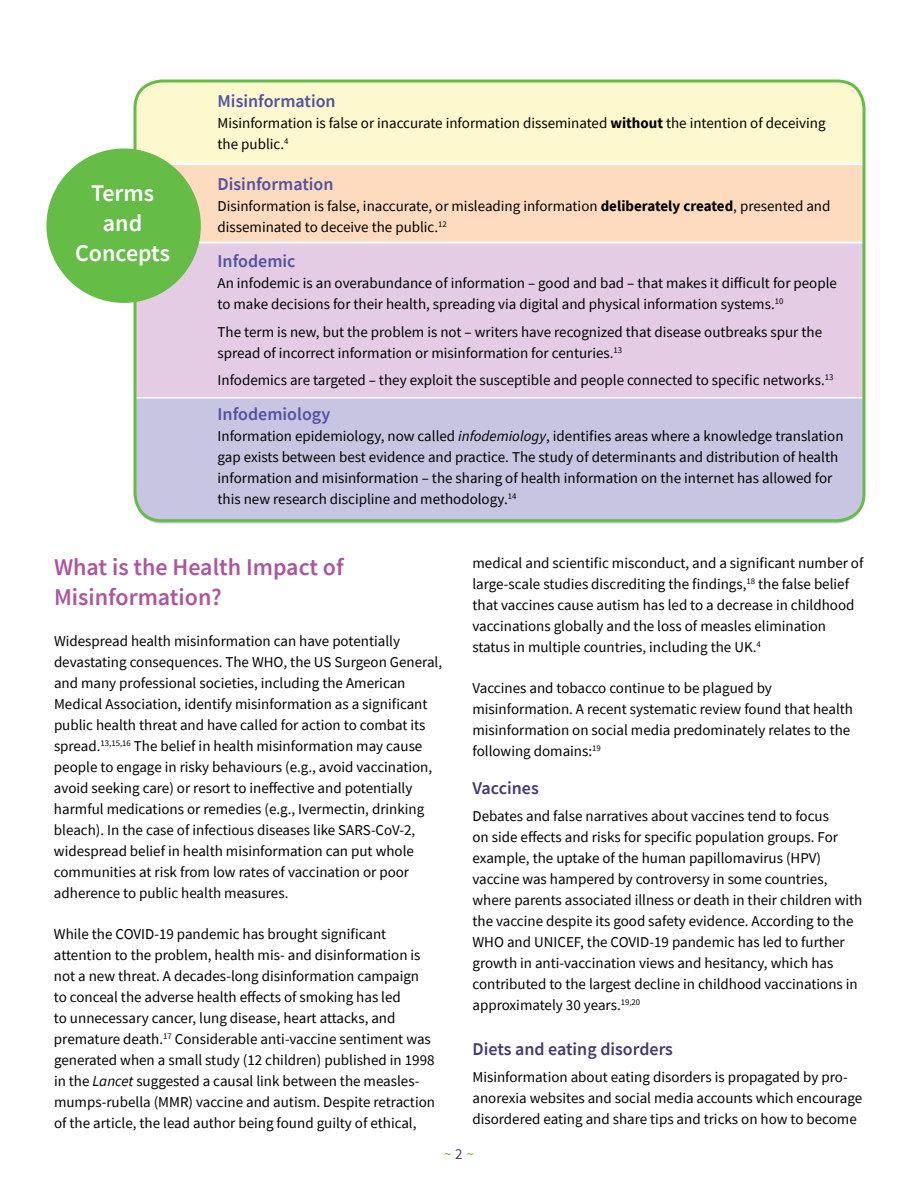
<style>
.page{position:relative;width:918px;height:1188px;background:#fff}
.page>*{position:absolute;margin:0;border:0;box-sizing:border-box;transform-origin:0 0}
.t1{font:600 24px/30px "Source Sans Pro";color:#ae55a1}
.t2{font:600 24px/30px "Source Sans Pro";color:#fff;text-align:center}
.t3{font:600 18px "Source Sans Pro";color:#5251a2}
.t4{font:600 18px "Source Sans Pro";color:#453a6e}
.t5{font:15px/21px "Source Sans Pro";color:#000}
.t6{font:15px "Source Sans Pro";color:#65bc46}
.s1{font-weight:700}
.s2{font-style:italic}
.s3{color:#453a6e}
</style>
<div class="page">
<div style="left:134px;top:164px;width:731px;height:79px;background:#fedabe;border:2px solid #fff"></div>
<div style="left:134px;top:79px;width:728px;height:86px;background:#fdf8cd"></div>
<div style="left:134px;top:399px;width:729px;height:125px;background:#c7c5e2"></div>
<div style="left:134px;top:242px;width:731px;height:157px;background:#e4cde4;border:2px solid #fff"></div>
<div style="left:134px;top:80px;width:732px;height:442px;border:3px solid #65bc46;border-radius:27px"></div>
<div style="left:46px;top:149px;width:155px;height:154px;background:#65bc46;border-radius:50%"></div>
<p class="t2" style="left:75px;top:178px;width:96px">Terms and<br>Concepts</p>
<p class="t3" style="left:218px;top:89px;width:120px">Misinformation</p>
<p class="t5" style="left:218px;top:113px;width:610px">Misinformation is false or inaccurate information disseminated <span class="s1">without</span> the intention of deceiving the public.<sup>4</sup></p>
<p class="t3" style="left:218px;top:173px;width:117px">Disinformation</p>
<p class="t5" style="left:218px;top:196px;width:614px">Disinformation is false, inaccurate, or misleading information <span class="s1">deliberately created</span>, presented and disseminated to deceive the public.<sup>12</sup></p>
<p class="t3" style="left:218px;top:249px;width:80px">Infodemic</p>
<p class="t5" style="left:218px;top:272px;width:621px">An infodemic is an overabundance of information – good and bad – that makes it difficult for people to make decisions for their health, spreading via digital and physical information systems.<sup>10</sup></p>
<p class="t5" style="left:218px;top:321px;width:606px">The term is new, but the problem is not – writers have recognized that disease outbreaks spur the spread of incorrect information or misinformation for centuries.<sup>13</sup></p>
<p class="t5" style="left:218px;top:370px;width:617px">Infodemics are targeted – they exploit the susceptible and people connected to specific networks.<sup>13</sup></p>
<p class="t3" style="left:218px;top:402px;width:114px">Infodemiology</p>
<p class="t5" style="left:218px;top:425px;width:628px">Information epidemiology, now called <span class="s2">infodemiology</span>, identifies areas where a knowledge translation gap exists between best evidence and practice. The study of determinants and distribution of health information and misinformation – the sharing of health information on the internet has allowed for this new research discipline and methodology.<sup>14</sup></p>
<p class="t1" style="left:54px;top:551px;width:291px">What is the Health Impact of<br>Misinformation?</p>
<p class="t5" style="left:54px;top:630px;width:390px">Widespread health misinformation can have potentially devastating consequences. The WHO, the US Surgeon General, and many professional societies, including the American Medical Association, identify misinformation as a significant public health threat and have called for action to combat its spread.<sup>13,15,16</sup> The belief in health misinformation may cause people to engage in risky behaviours (e.g., avoid vaccination, avoid seeking care) or resort to ineffective and potentially harmful medications or remedies (e.g., Ivermectin, drinking bleach). In the case of infectious diseases like SARS-CoV-2, widespread belief in health misinformation can put whole communities at risk from low rates of vaccination or poor adherence to public health measures.</p>
<p class="t5" style="left:54px;top:924px;width:383px">While the COVID-19 pandemic has brought significant attention to the problem, health mis- and disinformation is not a new threat. A decades-long disinformation campaign to conceal the adverse health effects of smoking has led<br>to unnecessary cancer, lung disease, heart attacks, and premature death.<sup>17</sup> Considerable anti-vaccine sentiment was generated when a small study (12 children) published in 1998 in the <span class="s2">Lancet</span> suggested a causal link between the measles&shy;mumps-rubella (MMR) vaccine and autism. Despite retraction of the article, the lead author being found guilty of ethical,</p>
<p class="t5" style="left:473px;top:552px;width:393px">medical and scientific misconduct, and a significant number of large-scale studies discrediting the findings,<sup>18</sup> the false belief that vaccines cause autism has led to a decrease in childhood vaccinations globally and the loss of measles elimination status in multiple countries, including the UK.<sup>4</sup></p>
<p class="t5" style="left:473px;top:678px;width:382px">Vaccines and tobacco continue to be plagued by misinformation. A recent systematic review found that health misinformation on social media predominately relates to the following domains:<sup>19</sup></p>
<p class="t4" style="left:472px;top:776px;width:68px">Vaccines</p>
<p class="t5" style="left:472px;top:806px;width:391px">Debates and false narratives about vaccines tend to focus<br>on side effects and risks for specific population groups. For example, the uptake of the human papillomavirus (HPV) vaccine was hampered by controversy in some countries, where parents associated illness or death in their children with the vaccine despite its good safety evidence. According to the WHO and UNICEF, the COVID-19 pandemic has led to further growth in anti-vaccination views and hesitancy, which has contributed to the largest decline in childhood vaccinations in approximately 30 years.<sup>19,20</sup></p>
<p class="t4" style="left:472px;top:1037px;width:202px">Diets and eating disorders</p>
<p class="t5" style="left:472px;top:1067px;width:391px">Misinformation about eating disorders is propagated by pro&shy;anorexia websites and social media accounts which encourage disordered eating and share tips and tricks on how to become</p>
<p class="t6" style="left:444px;top:1144px;width:31px">~ <span class="s3">2</span> ~</p>
</div>
